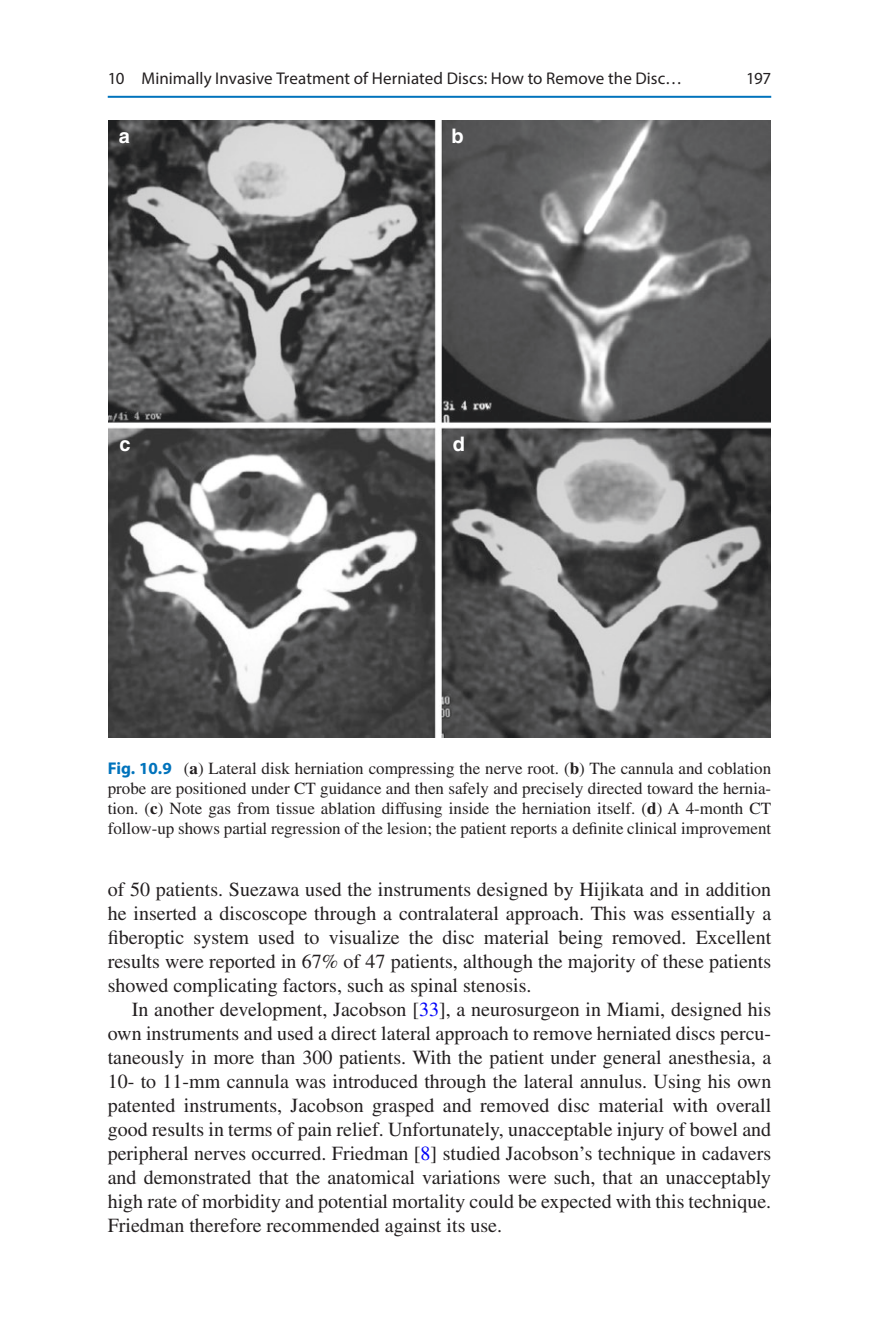
<style>
.page{position:relative;width:879px;height:1333px;background:#fff}
.page>*{position:absolute;margin:0;border:0;box-sizing:border-box;transform-origin:0 0}
.t1{font:20px/24px "Times LT Std";color:#231f20;text-align:justify}
.t2{font:20px "Helvetica Bold 6";color:#fff}
.t3{font:17px/20px "Times LT Std";color:#231f20;text-align:justify}
.t4{font:17px "Myriad Pro";letter-spacing:.005em;color:#231f20}
.s1{font-family:"Myriad Pro";font-weight:700;color:#0073bc}
.s2{font-weight:700}
.s3{color:#0000fa}
</style>
<div class="page">
<img style="left:108px;top:121px;width:662px;height:616px">
<hr style="left:108px;top:96px;width:663px;height:2px;background:#0073bc">
<p class="t4" style="left:108px;top:68px;width:576px">10 Minimally Invasive Treatment of Herniated Discs: How to Remove the Disc…</p>
<p class="t2" style="left:119px;top:124px;width:13px">a</p>
<p class="t2" style="left:452px;top:124px;width:14px">b</p>
<p class="t4" style="left:746px;top:68px;width:26px">197</p>
<p class="t2" style="left:120px;top:432px;width:13px">c</p>
<p class="t2" style="left:453px;top:431px;width:14px">d</p>
<p class="t3" style="left:108px;top:758px;width:665px"><span class="s1">Fig. 10.9</span> (<span class="s2">a</span>) Lateral disk herniation compressing the nerve root. (<span class="s2">b</span>) The cannula and coblation probe are positioned under CT guidance and then safely and precisely directed toward the hernia&shy;tion. (<span class="s2">c</span>) Note gas from tissue ablation diffusing inside the herniation itself. (<span class="s2">d</span>) A 4-month CT follow-up shows partial regression of the lesion; the patient reports a definite clinical improvement</p>
<p class="t1" style="left:108px;top:877px;width:665px">of 50 patients. Suezawa used the instruments designed by Hijikata and in addition he inserted a discoscope through a contralateral approach. This was essentially a fiberoptic system used to visualize the disc material being removed. Excellent results were reported in 67% of 47 patients, although the majority of these patients showed complicating factors, such as spinal stenosis.</p>
<p class="t1" style="left:108px;top:997px;width:665px;text-indent:24px">In another development, Jacobson [<span class="s3">33</span>], a neurosurgeon in Miami, designed his own instruments and used a direct lateral approach to remove herniated discs percu&shy;taneously in more than 300 patients. With the patient under general anesthesia, a 10- to 11-mm cannula was introduced through the lateral annulus. Using his own patented instruments, Jacobson grasped and removed disc material with overall good results in terms of pain relief. Unfortunately, unacceptable injury of bowel and peripheral nerves occurred. Friedman [<span class="s3">8</span>] studied Jacobson’s technique in cadavers and demonstrated that the anatomical variations were such, that an unacceptably high rate of morbidity and potential mortality could be expected with this technique.<br>Friedman therefore recommended against its use.</p>
</div>
